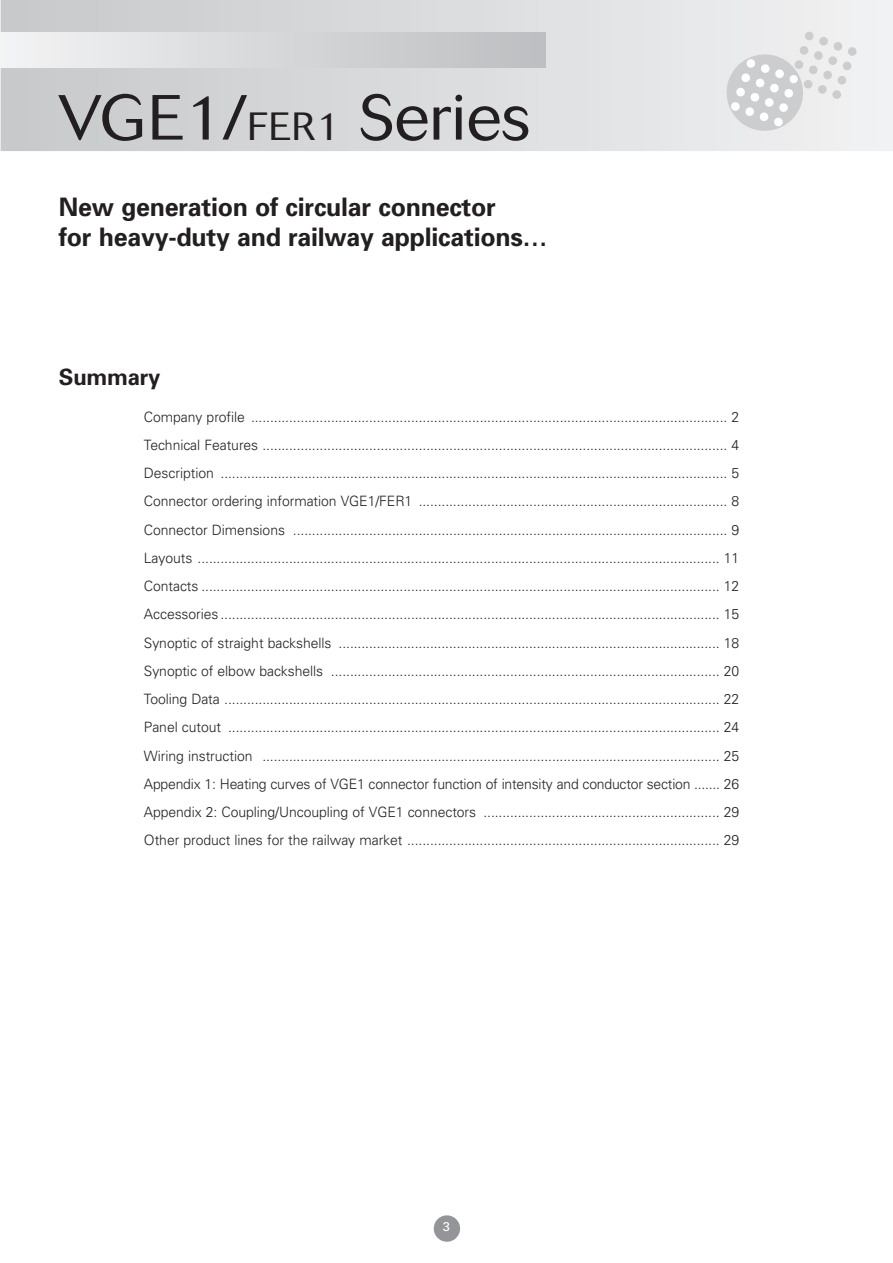
<style>
.page{position:relative;width:893px;height:1263px;background:#fff}
.page>*{position:absolute;margin:0;border:0;box-sizing:border-box;transform-origin:0 0}
.t1{font:300 63px "Cosmos";color:#231f20}
.t2{font:700 25.5px/30.6px "Univers";letter-spacing:-.01em;color:#231f20}
.t3{font:700 22.5px "Univers";letter-spacing:-.01em;color:#231f20}
.t4{font:300 14.25px/28.2px "Univers";letter-spacing:-.005em;color:#231f20;text-align:justify}
.t5{font:12.75px "Univers";color:#fff}
.s1{font-size:39px}
</style>
<div class="page">
<div style="left:434px;top:1215px;width:26px;height:27px;background:#939598;border-radius:50%"></div>
<svg style="left:0;top:0;width:893px;height:151px;background:#dbdcde"></svg>
<svg style="left:722px;top:31px;width:135px;height:105px"></svg>
<div style="left:0;top:33px;width:545px;height:34px;background:linear-gradient(to right,#f2f3f4,#bdbec0)"></div>
<h1 class="t1" style="left:59px;top:92px;width:473px">VGE1/<span class="s1">FER1</span> Series</h1>
<h2 class="t2" style="left:59px;top:193px;width:490px">New generation of circular connector<br>for heavy-duty and railway applications…</h2>
<h3 class="t3" style="left:59px;top:369px;width:103px">Summary</h3>
<p class="t4" style="left:144px;top:404px;width:597px">Company profile ............................................................................................................................. 2<br>Technical Features .......................................................................................................................... 4<br>Description ..................................................................................................................................... 5<br>Connector ordering information VGE1/FER1 ................................................................................. 8<br>Connector Dimensions .................................................................................................................. 9<br>Layouts ......................................................................................................................................... 11<br>Contacts ........................................................................................................................................ 12<br>Accessories ................................................................................................................................... 15<br>Synoptic of straight backshells .................................................................................................... 18<br>Synoptic of elbow backshells ...................................................................................................... 20<br>Tooling Data .................................................................................................................................. 22<br>Panel cutout ................................................................................................................................. 24<br>Wiring instruction ........................................................................................................................ 25<br>Appendix 1: Heating curves of VGE1 connector function of intensity and conductor section ....... 26<br>Appendix 2: Coupling/Uncoupling of VGE1 connectors .............................................................. 29<br>Other product lines for the railway market .................................................................................. 29</p>
<p class="t5" style="left:443px;top:1222px;width:9px">3</p>
</div>
